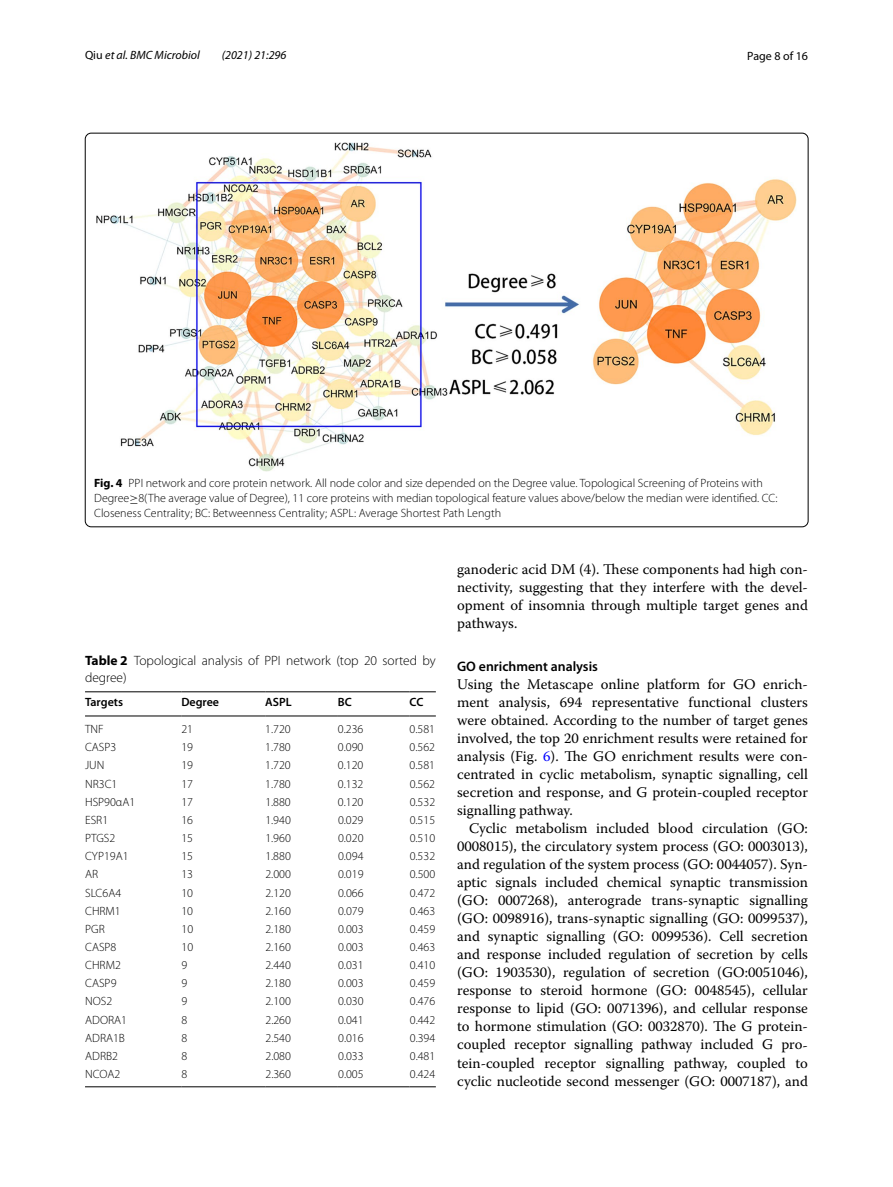
<style>
.page{position:relative;width:893px;height:1187px;background:#fff}
.page>*{position:absolute;margin:0;border:0;box-sizing:border-box;transform-origin:0 0}
.t1{font:14.7px/18px "Warnock Pro";color:#000;text-align:justify}
.t2{font:600 13.8px "Myriad Pro";color:#000}
.t3{font:300 13.5px/16.5px "Myriad Pro";color:#000}
.t4{font:300 12px/15px "Myriad Pro";color:#000}
.t5{font:italic 12px "Myriad Pro";color:#000}
.t6{font:600 12px "Myriad Pro";color:#000}
.t7{font:12px "Myriad Pro";color:#000}
.s1{font-style:normal}
.s2{font-weight:700}
.s3{font-family:"MTSY";font-weight:400}
.s4{color:#00f}
</style>
<div class="page">
<img style="left:96px;top:142px;width:701px;height:329px">
<hr style="left:85px;top:691px;width:96px;height:1px;background:#000">
<hr style="left:85px;top:715px;width:96px;height:1px;background:#000">
<hr style="left:181px;top:691px;width:84px;height:1px;background:#000">
<hr style="left:181px;top:715px;width:84px;height:1px;background:#000">
<hr style="left:265px;top:691px;width:73px;height:1px;background:#000">
<hr style="left:265px;top:715px;width:73px;height:1px;background:#000">
<hr style="left:338px;top:691px;width:72px;height:1px;background:#000">
<hr style="left:338px;top:715px;width:72px;height:1px;background:#000">
<svg style="left:410px;top:691px;width:26px;height:1px"></svg>
<svg style="left:410px;top:715px;width:26px;height:1px"></svg>
<hr style="left:85px;top:1086px;width:96px;height:1px;background:#000">
<hr style="left:181px;top:1086px;width:84px;height:1px;background:#000">
<hr style="left:265px;top:1086px;width:73px;height:1px;background:#000">
<hr style="left:338px;top:1086px;width:72px;height:1px;background:#000">
<svg style="left:410px;top:1086px;width:26px;height:1px"></svg>
<p class="t5" style="left:85px;top:48px;width:116px"><span class="s1">Qiu</span> et al. BMC Microbiol</p>
<p class="t5" style="left:222px;top:48px;width:66px">(2021) 21:296</p>
<p class="t7" style="left:747px;top:48px;width:62px">Page 8 of 16</p>
<p class="t4" style="left:94px;top:475px;width:685px"><span class="s2">Fig. 4</span> PPI network and core protein network. All node color and size depended on the Degree value. Topological Screening of Proteins with<br>Degree<span class="s3">≥</span>8(The average value of Degree), 11 core proteins with median topological feature values above/below the median were identified. CC:<br>Closeness Centrality; BC: Betweenness Centrality; ASPL: Average Shortest Path Length</p>
<p class="t3" style="left:85px;top:652px;width:352px"><span class="s2">Table 2</span> Topological analysis of PPI network (top 20 sorted by degree)</p>
<p class="t6" style="left:85px;top:694px;width:40px">Targets</p>
<p class="t6" style="left:181px;top:694px;width:39px">Degree</p>
<p class="t6" style="left:265px;top:694px;width:28px">ASPL</p>
<p class="t6" style="left:338px;top:694px;width:15px">BC</p>
<p class="t6" style="left:410px;top:694px;width:15px">CC</p>
<p class="t4" style="left:85px;top:721px;width:20px">TNF</p>
<p class="t4" style="left:181px;top:721px;width:13px">21</p>
<p class="t4" style="left:265px;top:721px;width:27px">1.720</p>
<p class="t4" style="left:338px;top:721px;width:27px">0.236</p>
<p class="t4" style="left:410px;top:721px;width:27px">0.581</p>
<p class="t4" style="left:85px;top:740px;width:33px">CASP3</p>
<p class="t4" style="left:181px;top:740px;width:13px">19</p>
<p class="t4" style="left:265px;top:740px;width:27px">1.780</p>
<p class="t4" style="left:338px;top:740px;width:27px">0.090</p>
<p class="t4" style="left:410px;top:740px;width:27px">0.562</p>
<p class="t4" style="left:85px;top:758px;width:21px">JUN</p>
<p class="t4" style="left:181px;top:758px;width:13px">19</p>
<p class="t4" style="left:265px;top:758px;width:27px">1.720</p>
<p class="t4" style="left:338px;top:758px;width:27px">0.120</p>
<p class="t4" style="left:410px;top:758px;width:27px">0.581</p>
<p class="t4" style="left:85px;top:776px;width:34px">NR3C1</p>
<p class="t4" style="left:181px;top:776px;width:13px">17</p>
<p class="t4" style="left:265px;top:776px;width:27px">1.780</p>
<p class="t4" style="left:338px;top:776px;width:27px">0.132</p>
<p class="t4" style="left:410px;top:776px;width:27px">0.562</p>
<p class="t4" style="left:85px;top:794px;width:52px">HSP90αA1</p>
<p class="t4" style="left:181px;top:794px;width:13px">17</p>
<p class="t4" style="left:265px;top:794px;width:27px">1.880</p>
<p class="t4" style="left:338px;top:794px;width:27px">0.120</p>
<p class="t4" style="left:410px;top:794px;width:27px">0.532</p>
<p class="t4" style="left:85px;top:812px;width:25px">ESR1</p>
<p class="t4" style="left:181px;top:812px;width:13px">16</p>
<p class="t4" style="left:265px;top:812px;width:27px">1.940</p>
<p class="t4" style="left:338px;top:812px;width:27px">0.029</p>
<p class="t4" style="left:410px;top:812px;width:27px">0.515</p>
<p class="t4" style="left:85px;top:830px;width:32px">PTGS2</p>
<p class="t4" style="left:181px;top:830px;width:13px">15</p>
<p class="t4" style="left:265px;top:830px;width:27px">1.960</p>
<p class="t4" style="left:338px;top:830px;width:27px">0.020</p>
<p class="t4" style="left:410px;top:830px;width:27px">0.510</p>
<p class="t4" style="left:85px;top:848px;width:45px">CYP19A1</p>
<p class="t4" style="left:181px;top:848px;width:13px">15</p>
<p class="t4" style="left:265px;top:848px;width:27px">1.880</p>
<p class="t4" style="left:338px;top:848px;width:27px">0.094</p>
<p class="t4" style="left:410px;top:848px;width:27px">0.532</p>
<p class="t4" style="left:85px;top:867px;width:15px">AR</p>
<p class="t4" style="left:181px;top:867px;width:13px">13</p>
<p class="t4" style="left:265px;top:867px;width:27px">2.000</p>
<p class="t4" style="left:338px;top:867px;width:27px">0.019</p>
<p class="t4" style="left:410px;top:867px;width:27px">0.500</p>
<p class="t4" style="left:85px;top:885px;width:38px">SLC6A4</p>
<p class="t4" style="left:181px;top:885px;width:13px">10</p>
<p class="t4" style="left:265px;top:885px;width:27px">2.120</p>
<p class="t4" style="left:338px;top:885px;width:27px">0.066</p>
<p class="t4" style="left:410px;top:885px;width:27px">0.472</p>
<p class="t4" style="left:85px;top:903px;width:37px">CHRM1</p>
<p class="t4" style="left:181px;top:903px;width:13px">10</p>
<p class="t4" style="left:265px;top:903px;width:27px">2.160</p>
<p class="t4" style="left:338px;top:903px;width:27px">0.079</p>
<p class="t4" style="left:410px;top:903px;width:27px">0.463</p>
<p class="t4" style="left:85px;top:921px;width:21px">PGR</p>
<p class="t4" style="left:181px;top:921px;width:13px">10</p>
<p class="t4" style="left:265px;top:921px;width:27px">2.180</p>
<p class="t4" style="left:338px;top:921px;width:27px">0.003</p>
<p class="t4" style="left:410px;top:921px;width:27px">0.459</p>
<p class="t4" style="left:85px;top:939px;width:33px">CASP8</p>
<p class="t4" style="left:181px;top:939px;width:13px">10</p>
<p class="t4" style="left:265px;top:939px;width:27px">2.160</p>
<p class="t4" style="left:338px;top:939px;width:27px">0.003</p>
<p class="t4" style="left:410px;top:939px;width:27px">0.463</p>
<p class="t4" style="left:85px;top:957px;width:37px">CHRM2</p>
<p class="t4" style="left:181px;top:957px;width:7px">9</p>
<p class="t4" style="left:265px;top:957px;width:27px">2.440</p>
<p class="t4" style="left:338px;top:957px;width:27px">0.031</p>
<p class="t4" style="left:410px;top:957px;width:27px">0.410</p>
<p class="t4" style="left:85px;top:975px;width:33px">CASP9</p>
<p class="t4" style="left:182px;top:975px;width:7px">9</p>
<p class="t4" style="left:265px;top:975px;width:27px">2.180</p>
<p class="t4" style="left:338px;top:975px;width:27px">0.003</p>
<p class="t4" style="left:410px;top:975px;width:27px">0.459</p>
<p class="t4" style="left:85px;top:994px;width:29px">NOS2</p>
<p class="t4" style="left:182px;top:994px;width:7px">9</p>
<p class="t4" style="left:265px;top:994px;width:27px">2.100</p>
<p class="t4" style="left:338px;top:994px;width:27px">0.030</p>
<p class="t4" style="left:410px;top:994px;width:27px">0.476</p>
<p class="t4" style="left:85px;top:1012px;width:43px">ADORA1</p>
<p class="t4" style="left:182px;top:1012px;width:7px">8</p>
<p class="t4" style="left:265px;top:1012px;width:27px">2.260</p>
<p class="t4" style="left:338px;top:1012px;width:27px">0.041</p>
<p class="t4" style="left:410px;top:1012px;width:27px">0.442</p>
<p class="t4" style="left:85px;top:1030px;width:41px">ADRA1B</p>
<p class="t4" style="left:182px;top:1030px;width:7px">8</p>
<p class="t4" style="left:265px;top:1030px;width:27px">2.540</p>
<p class="t4" style="left:338px;top:1030px;width:27px">0.016</p>
<p class="t4" style="left:410px;top:1030px;width:27px">0.394</p>
<p class="t4" style="left:85px;top:1048px;width:34px">ADRB2</p>
<p class="t4" style="left:182px;top:1048px;width:7px">8</p>
<p class="t4" style="left:265px;top:1048px;width:27px">2.080</p>
<p class="t4" style="left:338px;top:1048px;width:27px">0.033</p>
<p class="t4" style="left:410px;top:1048px;width:27px">0.481</p>
<p class="t4" style="left:85px;top:1066px;width:37px">NCOA2</p>
<p class="t4" style="left:182px;top:1066px;width:7px">8</p>
<p class="t4" style="left:265px;top:1066px;width:27px">2.360</p>
<p class="t4" style="left:338px;top:1066px;width:27px">0.005</p>
<p class="t4" style="left:410px;top:1066px;width:27px">0.424</p>
<p class="t1" style="left:457px;top:560px;width:352px">ganoderic acid DM (4). These components had high con&shy;nectivity, suggesting that they interfere with the devel&shy;opment of insomnia through multiple target genes and pathways.</p>
<p class="t2" style="left:457px;top:657px;width:142px">GO enrichment analysis</p>
<p class="t1" style="left:457px;top:675px;width:352px">Using the Metascape online platform for GO enrich&shy;ment analysis, 694 representative functional clusters were obtained. According to the number of target genes involved, the top 20 enrichment results were retained for analysis (Fig. <span class="s4">6</span>). The GO enrichment results were con&shy;centrated in cyclic metabolism, synaptic signalling, cell secretion and response, and G protein-coupled receptor signalling pathway.</p>
<p class="t1" style="left:457px;top:819px;width:352px;text-indent:12px">Cyclic metabolism included blood circulation (GO:<br>0008015), the circulatory system process (GO: 0003013), and regulation of the system process (GO: 0044057). Syn&shy;aptic signals included chemical synaptic transmission (GO: 0007268), anterograde trans-synaptic signalling (GO: 0098916), trans-synaptic signalling (GO: 0099537), and synaptic signalling (GO: 0099536). Cell secretion and response included regulation of secretion by cells (GO: 1903530), regulation of secretion (GO:0051046), response to steroid hormone (GO: 0048545), cellular response to lipid (GO: 0071396), and cellular response to hormone stimulation (GO: 0032870). The G protein&shy;coupled receptor signalling pathway included G pro&shy;tein-coupled receptor signalling pathway, coupled to cyclic nucleotide second messenger (GO: 0007187), and</p>
</div>
